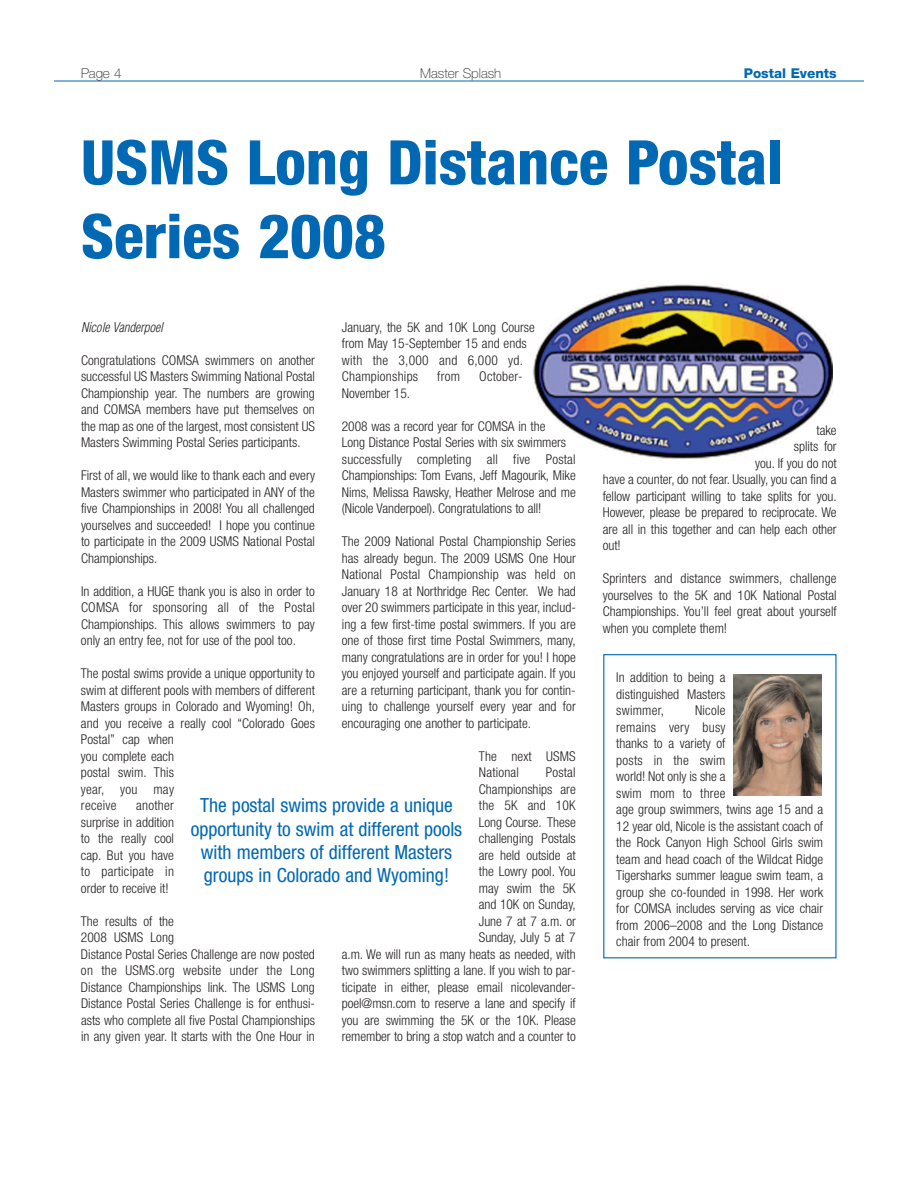
<style>
.page{position:relative;width:918px;height:1188px;background:#fff}
.page>*{position:absolute;margin:0;border:0;box-sizing:border-box;transform-origin:0 0}
.t1{font:800 condensed 61.5px/73.8px "Helvetica Neue";color:#0168b3}
.t2{font:condensed 19.5px/23.4px "Helvetica Neue";color:#0168b3;text-align:center}
.t3{font:300 condensed 13.5px/16.5px "Helvetica Neue";color:#231f20;text-align:justify}
.t4{font:100 13.5px "Helvetica Neue";color:#231f20}
.t5{font:800 13.5px "Helvetica Neue";color:#0168b3}
.t6{font:300 condensed 13.5px "Helvetica Neue";letter-spacing:.02em;color:#231f20}
.t7{font:italic 300 condensed 13.2px "Helvetica";letter-spacing:-.01em;color:#231f20}
</style>
<div class="page">
<hr style="left:54px;top:81px;width:810px;height:1px;background:#0168b3">
<img style="left:532px;top:283px;width:300px;height:176px">
<img style="left:733px;top:674px;width:88px;height:121px">
<p class="t4" style="left:81px;top:69px;width:42px">Page 4</p>
<p class="t4" style="left:420px;top:69px;width:83px">Master Splash</p>
<p class="t5" style="left:744px;top:69px;width:94px">Postal Events</p>
<h1 class="t1" style="left:81px;top:131px;width:704px">USMS Long Distance Postal<br>Series 2008</h1>
<p class="t3" style="left:342px;top:320px;width:195px;text-align:left">January, the 5K and 10K Long Course from May 15-September 15 and ends with the 3,000 and 6,000 yd.<br>Championships</p>
<p class="t7" style="left:81px;top:320px;width:83px">Nicole Vanderpoel</p>
<p class="t3" style="left:81px;top:353px;width:235px">Congratulations COMSA swimmers on another successful US Masters Swimming National Postal Championship year. The numbers are growing and COMSA members have put themselves on the map as one of the largest, most consistent US Masters Swimming Postal Series participants.</p>
<p class="t3" style="left:81px;top:469px;width:236px">First of all, we would like to thank each and every Masters swimmer who participated in ANY of the five Championships in 2008! You all challenged yourselves and succeeded! I hope you continue to participate in the 2009 USMS National Postal Championships.</p>
<p class="t3" style="left:81px;top:584px;width:235px">In addition, a HUGE thank you is also in order to COMSA for sponsoring all of the Postal Championships. This allows swimmers to pay only an entry fee, not for use of the pool too.</p>
<p class="t3" style="left:81px;top:667px;width:236px;text-align:left">The postal swims provide a unique opportunity to swim at different pools with members of different<br>Masters groups in Colorado and Wyoming! Oh, and you receive a really cool “Colorado Goes<br>Postal” cap when<br>you complete each<br>postal swim. This<br>year, you may<br>receive</p>
<p class="t3" style="left:437px;top:369px;width:24px">from</p>
<p class="t6" style="left:479px;top:372px;width:45px">October-</p>
<p class="t3" style="left:342px;top:386px;width:70px">November 15.</p>
<p class="t3" style="left:342px;top:419px;width:235px;text-align:left">2008 was a record year for COMSA in the<br>Long Distance Postal Series with six swimmers successfully completing all five Postal Championships: Tom Evans, Jeff Magourik, Mike Nims, Melissa Rawsky, Heather Melrose and me (Nicole Vanderpoel). Congratulations to all!</p>
<p class="t3" style="left:342px;top:534px;width:236px">The 2009 National Postal Championship Series has already begun. The 2009 USMS One Hour National Postal Championship was held on January 18 at Northridge Rec Center. We had over 20 swimmers participate in this year, includ&shy;ing a few first-time postal swimmers. If you are one of those first time Postal Swimmers, many, many congratulations are in order for you! I hope you enjoyed yourself and participate again. If you are a returning participant, thank you for contin&shy;uing to challenge yourself every year and for encouraging one another to participate.</p>
<p class="t3" style="left:479px;top:749px;width:98px">The next USMS<br>National</p>
<p class="t3" style="left:342px;top:765px;width:235px;text-align:right">Postal<br>Championships are<br>the 5K and 10K<br>Long Course. These<br>challenging Postals<br>are held outside at<br>the Lowry pool. You<br>may swim the 5K<br>and 10K on Sunday,<br>June 7 at 7 a.m. or<br>Sunday, July 5 at 7<br>a.m. We will run as many heats as needed, with two swimmers splitting a lane. If you wish to par&shy;ticipate in either, please email nicolevander&shy;poel@msn.com to reserve a lane and specify if you are swimming the 5K or the 10K. Please remember to bring a stop watch and a counter to</p>
<h2 class="t2" style="left:191px;top:795px;width:273px">The postal swims provide a unique opportunity to swim at different pools with members of different Masters groups in Colorado and Wyoming!</h2>
<p class="t3" style="left:81px;top:799px;width:95px;text-indent:55px">another surprise in addition to the really cool cap. But you have to participate in order to receive it!</p>
<p class="t3" style="left:81px;top:914px;width:236px;text-align:left">The results of the<br>2008 USMS Long<br>Distance Postal Series Challenge are now posted on the USMS.org website under the Long Distance Championships link. The USMS Long Distance Postal Series Challenge is for enthusi&shy;asts who complete all five Postal Championships in any given year. It starts with the One Hour in</p>
<p class="t3" style="left:817px;top:423px;width:22px">take</p>
<p class="t3" style="left:794px;top:439px;width:44px">splits for</p>
<p class="t3" style="left:755px;top:456px;width:83px">you. If you do not</p>
<p class="t3" style="left:603px;top:472px;width:235px">have a counter, do not fear. Usually, you can find a</p>
<p class="t3" style="left:603px;top:489px;width:235px">fellow participant willing to take splits for you.</p>
<p class="t3" style="left:603px;top:505px;width:235px">However, please be prepared to reciprocate. We</p>
<p class="t3" style="left:603px;top:522px;width:235px">are all in this together and can help each other</p>
<p class="t3" style="left:603px;top:538px;width:20px">out!</p>
<p class="t3" style="left:603px;top:571px;width:236px">Sprinters and distance swimmers, challenge yourselves to the 5K and 10K National Postal Championships. You’ll feel great about yourself when you complete them!</p>
<p class="t3" style="left:616px;top:670px;width:111px">In addition to being a distinguished Masters swimmer,</p>
<p class="t3" style="left:616px;top:703px;width:208px;text-align:left;text-indent:79px">Nicole<br>remains very busy<br>thanks to a variety of<br>posts in the swim<br>world! Not only is she a<br>swim mom to three<br>age group swimmers, twins age 15 and a<br>12 year old, Nicole is the assistant coach of the Rock Canyon High School Girls swim team and head coach of the Wildcat Ridge<br>Tigersharks summer league swim team, a group she co-founded in 1998. Her work for COMSA includes serving as vice chair from 2006–2008 and the Long Distance chair from 2004 to present.</p>
</div>
